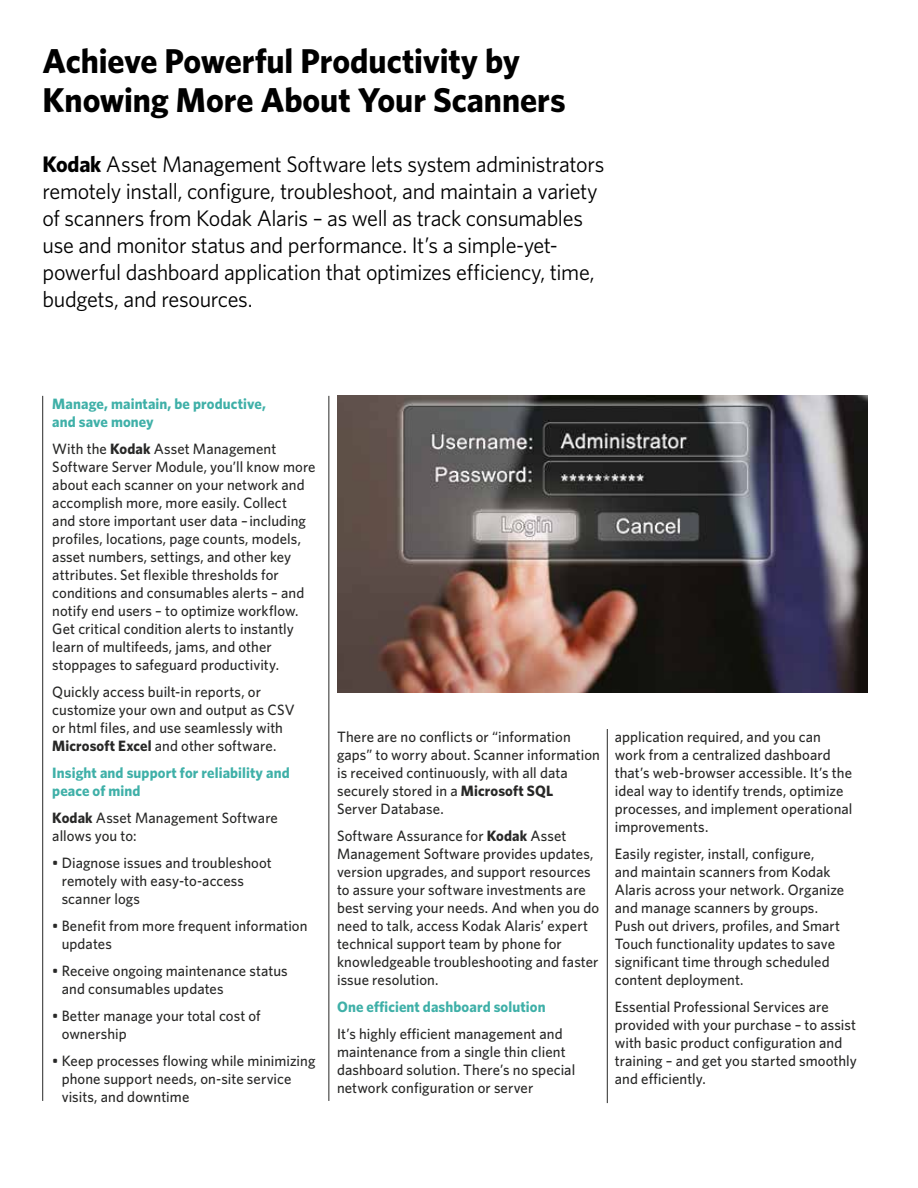
<style>
.page{position:relative;width:918px;height:1188px;background:#fff}
.page>*{position:absolute;margin:0;border:0;box-sizing:border-box;transform-origin:0 0}
.t1{font:700 34.5px/39px "Whitney";letter-spacing:-.005em;color:#000}
.t2{font:22.5px/27px "Whitney";letter-spacing:-.015em;color:#000}
.t3{font:500 15px/18px "Whitney";letter-spacing:.005em;color:#282827}
.t4{font:700 15px/18px "Whitney";letter-spacing:.005em;color:#3fb0a8}
.s1{font-weight:700}
</style>
<div class="page">
<hr style="left:42px;top:396px;width:1px;height:705px;background:#282827">
<hr style="left:329px;top:396px;width:1px;height:705px;background:#282827">
<hr style="left:607px;top:729px;width:1px;height:374px;background:#282827">
<img style="left:337px;top:396px;width:530px;height:297px">
<h1 class="t1" style="left:43px;top:40px;width:525px">Achieve Powerful Productivity by<br>Knowing More About Your Scanners</h1>
<p class="t2" style="left:43px;top:150px;width:563px"><span class="s1">Kodak</span> Asset Management Software lets system administrators remotely install, configure, troubleshoot, and maintain a variety of scanners from Kodak Alaris – as well as track consumables use and monitor status and performance. It’s a simple-yet&shy;powerful dashboard application that optimizes efficiency, time, budgets, and resources.</p>
<p class="t4" style="left:52px;top:394px;width:215px">Manage, maintain, be productive, and save money</p>
<p class="t3" style="left:52px;top:439px;width:265px">With the <span class="s1">Kodak</span> Asset Management Software Server Module, you’ll know more about each scanner on your network and accomplish more, more easily. Collect<br>and store important user data – including profiles, locations, page counts, models, asset numbers, settings, and other key attributes. Set flexible thresholds for conditions and consumables alerts – and notify end users – to optimize workflow.<br>Get critical condition alerts to instantly learn of multifeeds, jams, and other stoppages to safeguard productivity.</p>
<p class="t3" style="left:52px;top:682px;width:244px">Quickly access built-in reports, or customize your own and output as CSV or html files, and use seamlessly with <span class="s1">Microsoft Excel</span> and other software.</p>
<p class="t4" style="left:52px;top:763px;width:239px">Insight and support for reliability and peace of mind</p>
<p class="t3" style="left:52px;top:808px;width:227px"><span class="s1">Kodak</span> Asset Management Software allows you to:</p>
<p class="t3" style="left:62px;top:853px;width:212px;text-indent:-9px">• Diagnose issues and troubleshoot remotely with easy-to-access scanner logs</p>
<p class="t3" style="left:62px;top:916px;width:247px;text-indent:-9px">• Benefit from more frequent information updates</p>
<p class="t3" style="left:62px;top:961px;width:228px;text-indent:-9px">• Receive ongoing maintenance status and consumables updates</p>
<p class="t3" style="left:62px;top:1006px;width:201px;text-indent:-9px">• Better manage your total cost of ownership</p>
<p class="t3" style="left:62px;top:1051px;width:255px;text-indent:-9px">• Keep processes flowing while minimizing phone support needs, on-site service visits, and downtime</p>
<p class="t3" style="left:337px;top:727px;width:264px">There are no conflicts or “information gaps” to worry about. Scanner information is received continuously, with all data securely stored in a <span class="s1">Microsoft SQL<br></span>Server Database.</p>
<p class="t3" style="left:337px;top:826px;width:264px">Software Assurance for <span class="s1">Kodak</span> Asset Management Software provides updates, version upgrades, and support resources to assure your software investments are best serving your needs. And when you do need to talk, access Kodak Alaris’ expert technical support team by phone for knowledgeable troubleshooting and faster issue resolution.</p>
<p class="t4" style="left:337px;top:997px;width:210px">One efficient dashboard solution</p>
<p class="t3" style="left:337px;top:1024px;width:240px">It’s highly efficient management and maintenance from a single thin client dashboard solution. There’s no special network configuration or server</p>
<p class="t3" style="left:615px;top:727px;width:239px">application required, and you can work from a centralized dashboard that’s web-browser accessible. It’s the ideal way to identify trends, optimize processes, and implement operational improvements.</p>
<p class="t3" style="left:615px;top:844px;width:231px">Easily register, install, configure,<br>and maintain scanners from Kodak Alaris across your network. Organize and manage scanners by groups.<br>Push out drivers, profiles, and Smart Touch functionality updates to save significant time through scheduled content deployment.</p>
<p class="t3" style="left:615px;top:997px;width:244px">Essential Professional Services are provided with your purchase – to assist with basic product configuration and training – and get you started smoothly and efficiently.</p>
</div>
